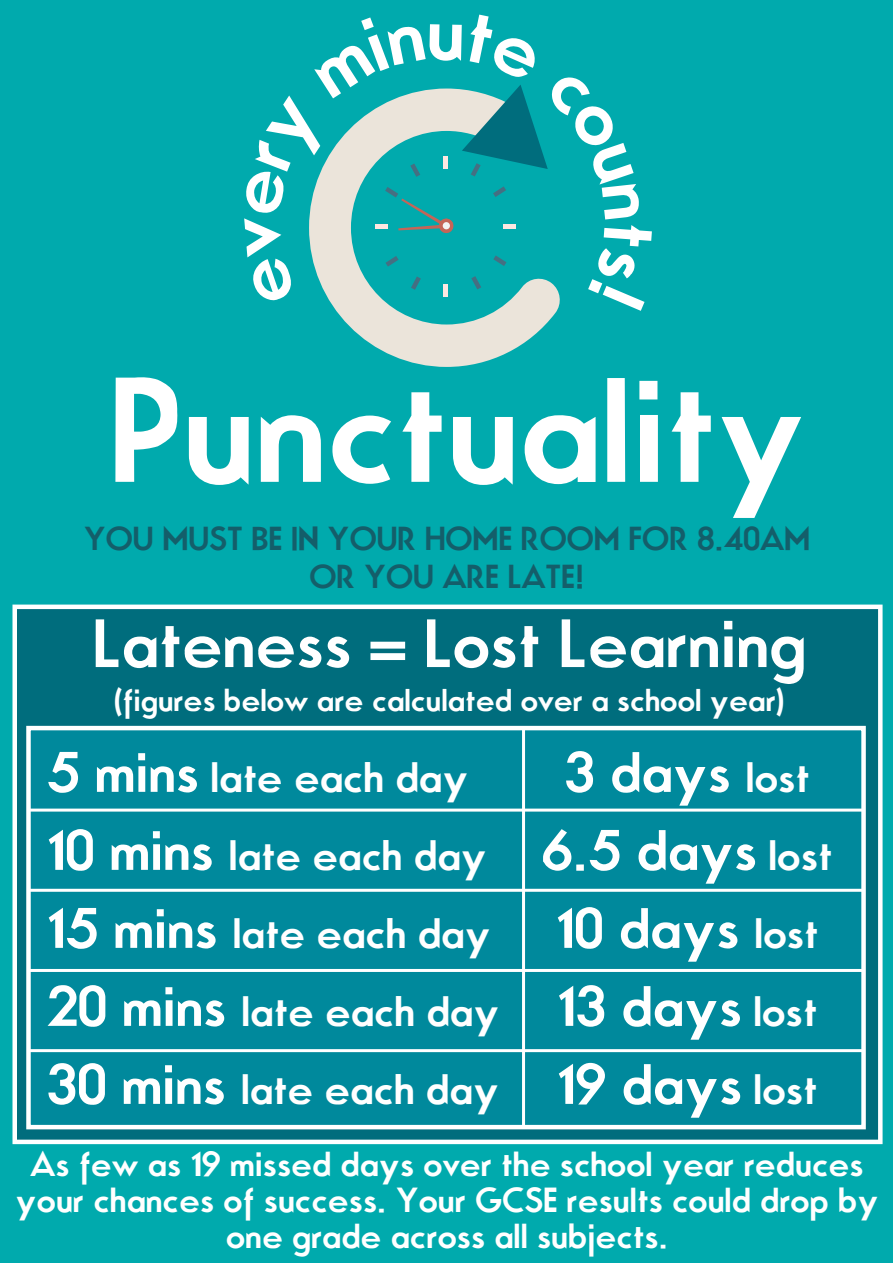
<style>
.page{position:relative;width:893px;height:1263px;background:#00aaad}
.page>*{position:absolute;margin:0;border:0;box-sizing:border-box;transform-origin:0 0}
.t1{font:700 141px "Movement";color:#fff}
.t2{font:700 64.5px "Movement";color:#fff}
.t3{font:700 54px "Movement";color:#fff}
.t4{font:700 40.5px/78px "Movement";color:#fff}
.t5{font:700 33px/36px "Movement";color:#fff;text-align:center}
.t6{font:700 31.5px/37.8px "Movement";color:#145e6a;text-align:center}
.t7{font:700 30px "Movement";color:#fff}
.s1{font-size:54px}
.s2{font-size:40.5px}
</style>
<div class="page">
<svg style="left:12px;top:604px;width:870px;height:540px;background:#187b8a"></svg>
<div style="left:26px;top:726px;width:840px;height:403px;background:#00899c;border:4px solid #fff"></div>
<hr style="left:522px;top:729px;width:3px;height:397px;background:#fff">
<hr style="left:28px;top:808px;width:834px;height:3px;background:#fff">
<hr style="left:28px;top:889px;width:834px;height:3px;background:#fff">
<hr style="left:28px;top:969px;width:834px;height:3px;background:#fff">
<hr style="left:28px;top:1049px;width:834px;height:3px;background:#fff">
<svg style="left:336px;top:311px;width:221px;height:56px;fill:#ebe4da"></svg>
<svg style="left:309px;top:85px;width:251px;height:226px"></svg>
<h1 class="t1" style="left:110px;top:341px;width:699px">Punctuality</h1>
<p class="t6" style="left:84px;top:519px;width:728px">YOU MUST BE IN YOUR HOME ROOM FOR 8.40AM<br>OR YOU ARE LATE!</p>
<h2 class="t2" style="left:93px;top:602px;width:715px">Lateness = Lost Learning</h2>
<p class="t7" style="left:114px;top:680px;width:672px">(figures below are calculated over a school year)</p>
<p class="t4" style="left:46px;top:738px;width:423px"><span class="s1">5 mins</span> late each day</p>
<h3 class="t3" style="left:564px;top:738px;width:247px">3 days <span class="s2">lost</span></h3>
<p class="t4" style="left:46px;top:816px;width:787px"><span class="s1">10 mins</span> late each day <span class="s1">6.5 days</span> lost<br><span class="s1">15 mins</span> late each day <span class="s1">10 days</span> lost<br><span class="s1">20 mins</span> late each day <span class="s1">13 days</span> lost<br><span class="s1">30 mins</span> late each day <span class="s1">19 days</span> lost</p>
<p class="t5" style="left:16px;top:1146px;width:864px">As few as 19 missed days over the school year reduces your chances of success. Your GCSE results could drop by one grade across all subjects.</p>
</div>
